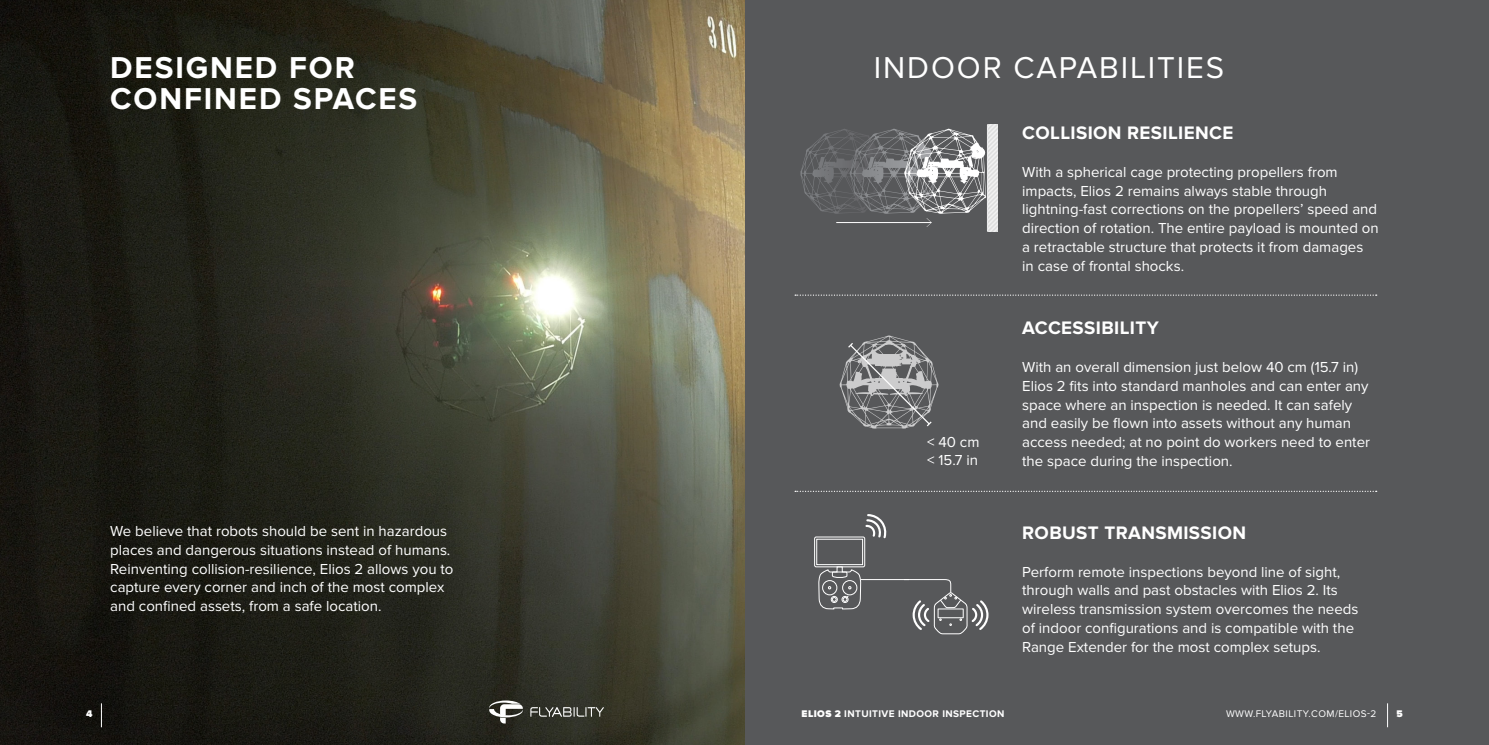
<style>
.page{position:relative;width:1489px;height:745px;background:#fff}
.page>*{position:absolute;margin:0;border:0;box-sizing:border-box;transform-origin:0 0}
.title_bold{font:700 31.25px/31.2px "Proxima Nova";letter-spacing:.06em;color:#fff}
.title_bold-2{font:31.25px "Proxima Nova";letter-spacing:.06em;color:#fff}
.text_small_titles{font:700 18.75px "Proxima Nova";letter-spacing:.02em;color:#fff}
.text{font:15px/18.8px "Proxima Nova";color:#fff}
.t1{font:700 10px "Proxima Nova";letter-spacing:.04em;color:#fff}
.t2{font:10px "Proxima Nova";letter-spacing:.04em;color:#fff}
.t3{font:900 10px "Proxima Nova";color:#fff}
.s1{font-weight:900}
</style>
<div class="page">
<div style="left:744px;top:0;width:744px;height:744px;background:#57585a"></div>
<svg style="left:800px;top:125px;width:197px;height:107px"></svg>
<svg style="left:839px;top:335px;width:99px;height:93px"></svg>
<img style="left:0;top:0;width:744px;height:744px">
<div style="left:814px;top:536px;width:51px;height:31px;border:1px solid #fff;border-radius:2px"></div>
<div style="left:816px;top:538px;width:47px;height:26px;border:1px solid #fff"></div>
<svg style="left:864px;top:514px;width:22px;height:25px"></svg>
<svg style="left:817px;top:559px;width:172px;height:75px"></svg>
<svg style="left:101px;top:702px;width:1px;height:24px"></svg>
<svg style="left:795px;top:294px;width:581px;height:1px"></svg>
<svg style="left:795px;top:490px;width:581px;height:1px"></svg>
<svg style="left:489px;top:700px;width:34px;height:23px"></svg>
<svg style="left:530px;top:706px;width:73px;height:10px"></svg>
<p class="title_bold" style="left:110px;top:53px;width:308px">DESIGNED FOR<br>CONFINED SPACES</p>
<p class="text" style="left:110px;top:521px;width:345px">We believe that robots should be sent in hazardous places and dangerous situations instead of humans.<br>Reinventing collision-resilience, Elios 2 allows you to capture every corner and inch of the most complex and confined assets, from a safe location.</p>
<p class="title_bold-2" style="left:873px;top:49px;width:352px">INDOOR CAPABILITIES</p>
<p class="text" style="left:927px;top:433px;width:54px">&lt; 40 cm</p>
<p class="text" style="left:927px;top:451px;width:52px">&lt; 15.7 in</p>
<p class="text_small_titles" style="left:1022px;top:122px;width:213px">COLLISION RESILIENCE</p>
<p class="text" style="left:1022px;top:162px;width:358px">With a spherical cage protecting propellers from impacts, Elios 2 remains always stable through lightning-fast corrections on the propellers’ speed and direction of rotation. The entire payload is mounted on a retractable structure that protects it from damages in case of frontal shocks.</p>
<p class="text_small_titles" style="left:1022px;top:317px;width:138px">ACCESSIBILITY</p>
<p class="text" style="left:1022px;top:357px;width:349px">With an overall dimension just below 40 cm (15.7 in)<br>Elios 2 fits into standard manholes and can enter any space where an inspection is needed. It can safely and easily be flown into assets without any human access needed; at no point do workers need to enter the space during the inspection.</p>
<p class="text_small_titles" style="left:1022px;top:521px;width:225px">ROBUST TRANSMISSION</p>
<p class="text" style="left:1022px;top:562px;width:338px">Perform remote inspections beyond line of sight, through walls and past obstacles with Elios 2. Its wireless transmission system overcomes the needs of indoor configurations and is compatible with the Range Extender for the most complex setups.</p>
<p class="t3" style="left:86px;top:707px;width:8px">4</p>
<p class="t1" style="left:801px;top:707px;width:204px"><span class="s1">ELIOS 2</span> INTUITIVE INDOOR INSPECTION</p>
<p class="t2" style="left:1225px;top:707px;width:152px">WWW.FLYABILITY.COM/ELIOS-2</p>
<p class="t3" style="left:1396px;top:707px;width:8px">5</p>
</div>
